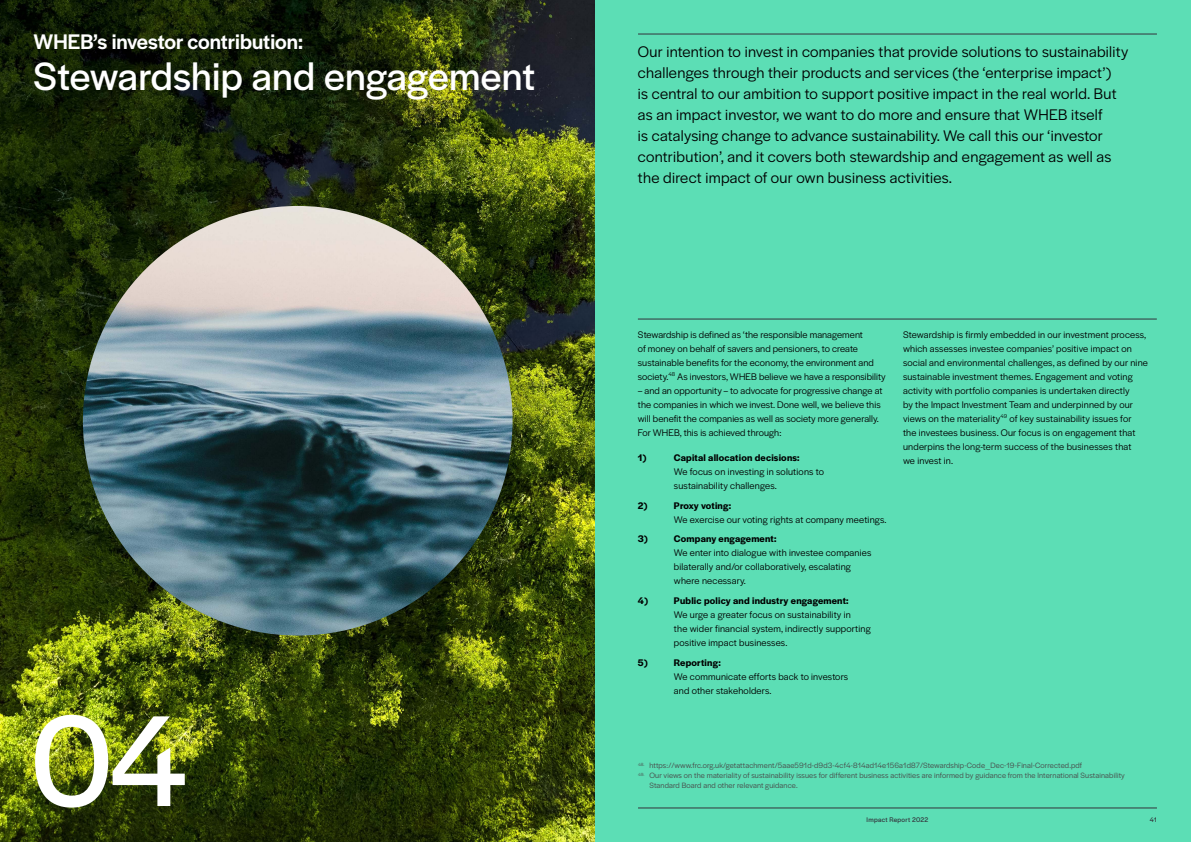
<style>
.page{position:relative;width:1191px;height:842px;background:#fff}
.page>*{position:absolute;margin:0;border:0;box-sizing:border-box;transform-origin:0 0}
.t1{font:134.9px "Halyard Display";color:#fff}
.t2{font:41px "Halyard Display";letter-spacing:.01em;color:#fff}
.t3{font:500 22px "Halyard Display";color:#fff}
.t4{font:16px/21px "Halyard Display";letter-spacing:.02em;color:#000}
.t5{font:10px/14px "Halyard Display";letter-spacing:.015em;color:#000}
.t6{font:600 10px "Halyard Display";letter-spacing:.02em;color:#000}
.t7{font:8px/10px "Halyard Display";letter-spacing:.02em;color:#484848}
.t8{font:7px "Halyard Display";letter-spacing:.04em;color:#33333b}
</style>
<div class="page">
<img style="left:0;top:0;width:595px;height:842px">
<img style="left:83px;top:206px;width:429px;height:429px;border-radius:215px">
<div style="left:595px;top:0;width:596px;height:842px;background:#5cdeb5"></div>
<hr style="left:638px;top:319px;width:518px;height:1px;background:#33333b">
<hr style="left:638px;top:808px;width:519px;height:1px;background:#33333b">
<hr style="left:638px;top:34px;width:519px;height:1px;background:#33333b">
<h3 class="t3" style="left:34px;top:26px;width:271px">WHEB’s investor contribution:</h3>
<h2 class="t2" style="left:34px;top:48px;width:503px">Stewardship and engagement</h2>
<h1 class="t1" style="left:30px;top:665px;width:159px">04</h1>
<p class="t4" style="left:638px;top:40px;width:492px">Our intention to invest in companies that provide solutions to sustainability challenges through their products and services (the ‘enterprise impact’)<br>is central to our ambition to support positive impact in the real world. But as an impact investor, we want to do more and ensure that WHEB itself<br>is catalysing change to advance sustainability. We call this our ‘investor contribution’, and it covers both stewardship and engagement as well as the direct impact of our own business activities.</p>
<p class="t5" style="left:638px;top:327px;width:249px">Stewardship is defined as ‘the responsible management<br>of money on behalf of savers and pensioners, to create sustainable benefits for the economy, the environment and society.<sup>48</sup> As investors, WHEB believe we have a responsibility</p>
<p class="t5" style="left:638px;top:383px;width:246px">– and an opportunity – to advocate for progressive change at the companies in which we invest. Done well, we believe this will benefit the companies as well as society more generally.<br>For WHEB, this is achieved through:</p>
<p class="t6" style="left:638px;top:450px;width:10px">1)</p>
<p class="t6" style="left:674px;top:450px;width:127px">Capital allocation decisions:</p>
<p class="t5" style="left:674px;top:464px;width:152px">We focus on investing in solutions to sustainability challenges.</p>
<p class="t6" style="left:638px;top:498px;width:11px">2)</p>
<p class="t6" style="left:674px;top:498px;width:59px">Proxy voting:</p>
<p class="t5" style="left:674px;top:512px;width:214px">We exercise our voting rights at company meetings.</p>
<p class="t6" style="left:638px;top:532px;width:11px">3)</p>
<p class="t6" style="left:674px;top:532px;width:104px">Company engagement:</p>
<p class="t5" style="left:674px;top:545px;width:199px">We enter into dialogue with investee companies bilaterally and/or collaboratively, escalating where necessary.</p>
<p class="t6" style="left:638px;top:593px;width:11px">4)</p>
<p class="t6" style="left:674px;top:593px;width:176px">Public policy and industry engagement:</p>
<p class="t5" style="left:674px;top:607px;width:198px">We urge a greater focus on sustainability in<br>the wider financial system, indirectly supporting positive impact businesses.</p>
<p class="t6" style="left:638px;top:655px;width:11px">5)</p>
<p class="t6" style="left:674px;top:655px;width:48px">Reporting:</p>
<p class="t5" style="left:674px;top:669px;width:176px">We communicate efforts back to investors and other stakeholders.</p>
<p class="t5" style="left:903px;top:327px;width:246px">Stewardship is firmly embedded in our investment process, which assesses investee companies’ positive impact on social and environmental challenges, as defined by our nine sustainable investment themes. Engagement and voting activity with portfolio companies is undertaken directly<br>by the Impact Investment Team and underpinned by our views on the materiality<sup>49</sup> of key sustainability issues for<br>the investees business. Our focus is on engagement that underpins the long-term success of the businesses that<br>we invest in.</p>
<p class="t7" style="left:638px;top:760px;width:445px"><sup>48.</sup> https://www.frc.org.uk/getattachment/5aae591d-d9d3-4cf4-814ad14e156a1d87/Stewardship-Code_Dec-19-Final-Corrected.pdf</p>
<p class="t7" style="left:649px;top:770px;width:477px;text-indent:-11px"><sup>49.</sup> Our views on the materiality of sustainability issues for different business activities are informed by guidance from the International Sustainability<br>Standard Board and other relevant guidance.</p>
<p class="t8" style="left:866px;top:815px;width:63px">Impact Report 2022</p>
<p class="t8" style="left:1149px;top:815px;width:9px">41</p>
</div>
